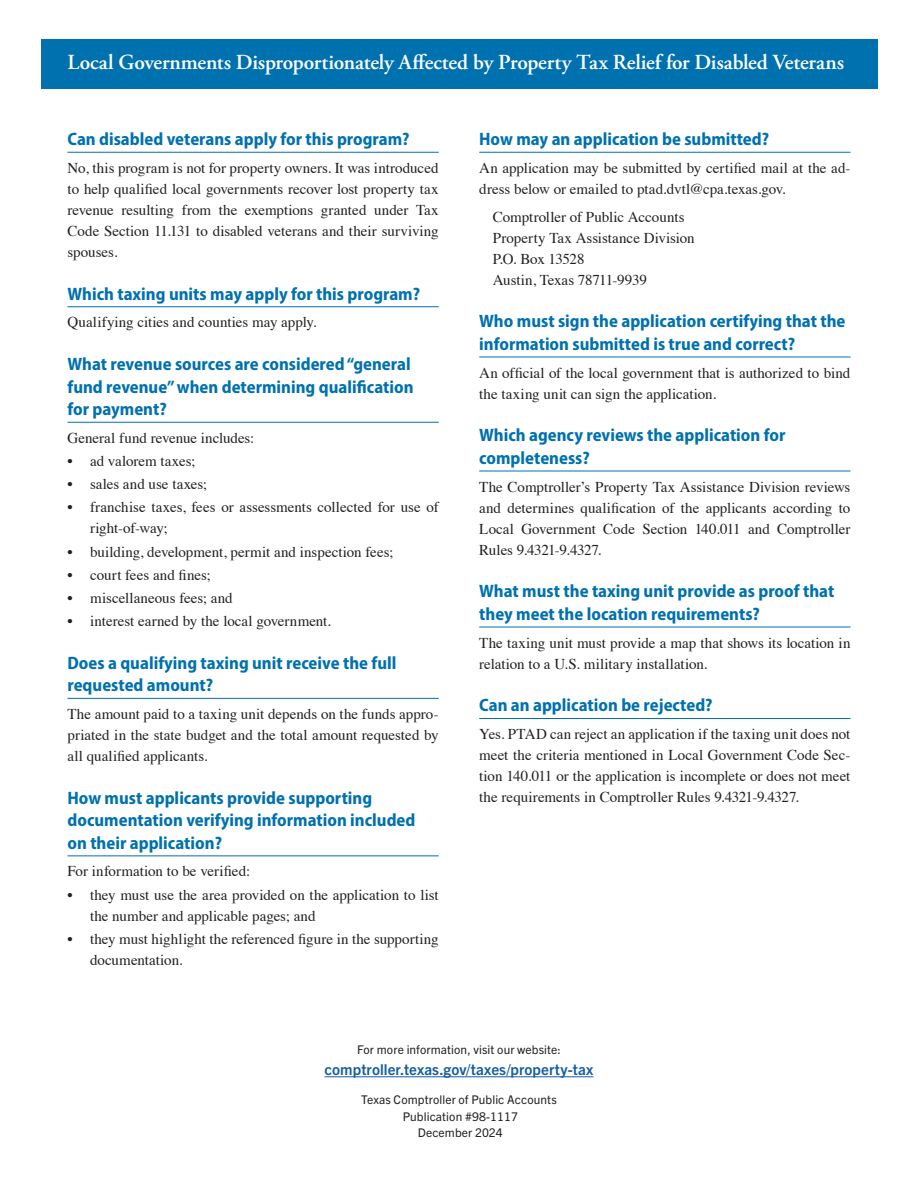
<style>
.page{position:relative;width:918px;height:1188px;background:#fff}
.page>*{position:absolute;margin:0;border:0;box-sizing:border-box;transform-origin:0 0}
.t1{font:600 21.45px "Adobe Garamond Pro";letter-spacing:-.01em;color:#fff}
.Subhead_1_small{font:700 semi-condensed 18px/22.5px "Myriad Pro";color:#0071af}
.Body{font:15px/21px "Times";color:#231f20}
.Back_Cover_1__Main_Text{font:700 15px "Trade Gothic Next LT Pro";letter-spacing:.005em;color:#175d9e}
.Body-2{font:15px "Times";letter-spacing:-.03em;color:#231f20}
.Back_Cover_1__Main_Text-2{font:12px/17px "Trade Gothic Next LT Pro";letter-spacing:.01em;color:#231f20;text-align:center}
</style>
<div class="page">
<div style="left:41px;top:39px;width:837px;height:49px;background:#0071af"></div>
<hr style="left:68px;top:152px;width:371px;height:1px;background:#0071af">
<hr style="left:68px;top:306px;width:371px;height:1px;background:#0071af">
<hr style="left:68px;top:422px;width:371px;height:1px;background:#0071af">
<hr style="left:68px;top:698px;width:371px;height:1px;background:#0071af">
<hr style="left:68px;top:855px;width:371px;height:1px;background:#0071af">
<hr style="left:479px;top:152px;width:371px;height:1px;background:#0071af">
<hr style="left:479px;top:357px;width:371px;height:1px;background:#0071af">
<hr style="left:479px;top:471px;width:371px;height:1px;background:#0071af">
<hr style="left:479px;top:627px;width:371px;height:1px;background:#0071af">
<hr style="left:479px;top:718px;width:371px;height:1px;background:#0071af">
<hr style="left:324px;top:1076px;width:270px;height:1px;background:#175d9e">
<h2 class="t1" style="left:68px;top:50px;width:778px">Local Governments Disproportionately Affected by Property Tax Relief for Disabled Veterans</h2>
<h3 class="Subhead_1_small" style="left:68px;top:127px;width:344px">Can disabled veterans apply for this program?</h3>
<p class="Body" style="left:68px;top:156px;width:373px;text-align:justify">No, this program is not for property owners. It was introduced to help qualified local governments recover lost property tax revenue resulting from the exemptions granted under Tax Code Section 11.131 to disabled veterans and their surviving spouses.</p>
<h3 class="Subhead_1_small" style="left:68px;top:282px;width:354px">Which taxing units may apply for this program?</h3>
<p class="Body" style="left:68px;top:311px;width:250px">Qualifying cities and counties may apply.</p>
<h3 class="Subhead_1_small" style="left:68px;top:352px;width:348px">What revenue sources are considered “general fund revenue” when determining qualification for payment?</h3>
<p class="Body" style="left:68px;top:426px;width:188px">General fund revenue includes:</p>
<p class="Body" style="left:68px;top:449px;width:129px">• ad valorem taxes;</p>
<p class="Body" style="left:68px;top:472px;width:141px">• sales and use taxes;</p>
<p class="Body" style="left:90px;top:496px;width:350px;text-indent:-22px">• franchise taxes, fees or assessments collected for use of right-of-way;</p>
<p class="Body" style="left:68px;top:540px;width:327px">• building, development, permit and inspection fees;</p>
<p class="Body" style="left:68px;top:563px;width:145px">• court fees and fines;</p>
<p class="Body" style="left:68px;top:586px;width:167px">• miscellaneous fees; and</p>
<p class="Body" style="left:68px;top:609px;width:265px">• interest earned by the local government.</p>
<h3 class="Subhead_1_small" style="left:68px;top:651px;width:330px">Does a qualifying taxing unit receive the full requested amount?</h3>
<p class="Body" style="left:68px;top:702px;width:373px;text-align:justify">The amount paid to a taxing unit depends on the funds appro&shy;priated in the state budget and the total amount requested by all qualified applicants.</p>
<h3 class="Subhead_1_small" style="left:68px;top:786px;width:349px">How must applicants provide supporting documentation verifying information included on their application?</h3>
<p class="Body" style="left:68px;top:860px;width:184px">For information to be verified:</p>
<p class="Body" style="left:90px;top:883px;width:350px;text-indent:-22px">• they must use the area provided on the application to list the number and applicable pages; and</p>
<p class="Body" style="left:90px;top:927px;width:350px;text-indent:-22px">• they must highlight the referenced figure in the supporting documentation.</p>
<h3 class="Subhead_1_small" style="left:479px;top:127px;width:291px">How may an application be submitted?</h3>
<p class="Body" style="left:479px;top:156px;width:373px">An application may be submitted by certified mail at the ad&shy;dress below or emailed to ptad.dvtl@cpa.texas.gov.</p>
<p class="Body" style="left:493px;top:205px;width:193px">Comptroller of Public Accounts</p>
<p class="Body" style="left:493px;top:226px;width:204px">Property Tax Assistance Division</p>
<p class="Body-2" style="left:493px;top:245px;width:93px">P.O. Box 13528</p>
<p class="Body" style="left:493px;top:268px;width:156px">Austin, Texas 78711-9939</p>
<h3 class="Subhead_1_small" style="left:479px;top:310px;width:368px">Who must sign the application certifying that the information submitted is true and correct?</h3>
<p class="Body" style="left:479px;top:361px;width:373px">An official of the local government that is authorized to bind the taxing unit can sign the application.</p>
<h3 class="Subhead_1_small" style="left:479px;top:424px;width:308px">Which agency reviews the application for completeness?</h3>
<p class="Body" style="left:479px;top:475px;width:373px;text-align:justify">The Comptroller’s Property Tax Assistance Division reviews and determines qualification of the applicants according to Local Government Code Section 140.011 and Comptroller Rules 9.4321-9.4327.</p>
<h3 class="Subhead_1_small" style="left:479px;top:580px;width:357px">What must the taxing unit provide as proof that they meet the location requirements?</h3>
<p class="Body" style="left:479px;top:631px;width:373px">The taxing unit must provide a map that shows its location in relation to a U.S. military installation.</p>
<h3 class="Subhead_1_small" style="left:479px;top:694px;width:235px">Can an application be rejected?</h3>
<p class="Body" style="left:479px;top:722px;width:373px;text-align:justify">Yes. PTAD can reject an application if the taxing unit does not meet the criteria mentioned in Local Government Code Sec&shy;tion 140.011 or the application is incomplete or does not meet the requirements in Comptroller Rules 9.4321-9.4327.</p>
<p class="Back_Cover_1__Main_Text-2" style="left:357px;top:1040px;width:205px">For more information, visit our website:</p>
<p class="Back_Cover_1__Main_Text" style="left:324px;top:1059px;width:271px">comptroller.texas.gov/taxes/property-tax</p>
<p class="Back_Cover_1__Main_Text-2" style="left:361px;top:1091px;width:197px">Texas Comptroller of Public Accounts<br>Publication #98-1117</p>
<p class="Back_Cover_1__Main_Text-2" style="left:418px;top:1123px;width:86px">December 2024</p>
</div>
